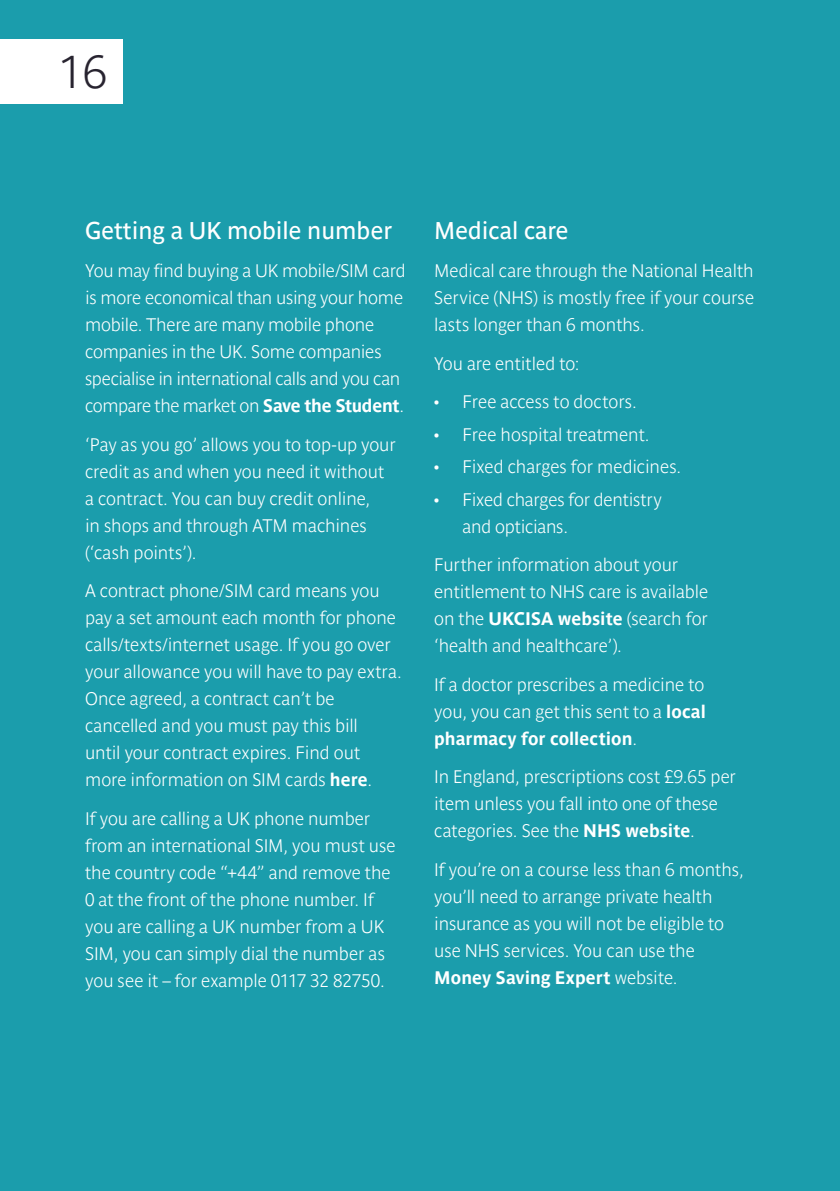
<style>
.page{position:relative;width:840px;height:1191px;background:#fff}
.page>*{position:absolute;margin:0;border:0;box-sizing:border-box;transform-origin:0 0}
.t1{font:700 45.6px "Parisine Pro Clair";color:#282430}
.t2{font:24px "Parisine Pro";color:#fff}
.t3{font:700 18px/27px "Parisine Pro Clair";letter-spacing:-.005em;color:#fff}
.t4{font:700 18px "Parisine Pro";letter-spacing:.005em;color:#fff}
.s1{font-family:"Parisine Pro"}
.s2{font-family:"Parisine Pro Clair"}
</style>
<div class="page">
<div style="left:0;top:0;width:839px;height:1191px;background:#1b9dac"></div>
<div style="left:0;top:39px;width:123px;height:65px;background:#fff"></div>
<h1 class="t1" style="left:59px;top:38px;width:49px">16</h1>
<h2 class="t2" style="left:85px;top:212px;width:308px">Getting a UK mobile number</h2>
<p class="t3" style="left:85px;top:256px;width:322px">You may find buying a UK mobile/SIM card is more economical than using your home mobile. There are many mobile phone companies in the UK. Some companies specialise in international calls and you can compare the market on <span class="s1">Save the Student</span>.</p>
<p class="t3" style="left:85px;top:429px;width:312px">‘Pay as you go’ allows you to top-up your credit as and when you need it without a contract. You can buy credit online,<br>in shops and through ATM machines (‘cash points’).</p>
<p class="t3" style="left:85px;top:575px;width:318px">A contract phone/SIM card means you pay a set amount each month for phone calls/texts/internet usage. If you go over your allowance you will have to pay extra.<br>Once agreed, a contract can’t be cancelled and you must pay this bill<br>until your contract expires. Find out more information on SIM cards <span class="s1">here</span>.</p>
<p class="t3" style="left:85px;top:803px;width:312px">If you are calling a UK phone number from an international SIM, you must use the country code “+44” and remove the 0 at the front of the phone number. If you are calling a UK number from a UK SIM, you can simply dial the number as you see it – for example 0117 32 82750.</p>
<h2 class="t2" style="left:434px;top:212px;width:136px">Medical care</h2>
<p class="t3" style="left:434px;top:256px;width:321px;text-align:justify">Medical care through the National Health Service (NHS) is mostly free if your course lasts longer than 6 months.</p>
<p class="t3" style="left:434px;top:348px;width:147px">You are entitled to:</p>
<p class="t3" style="left:434px;top:386px;width:204px">• Free access to doctors.</p>
<p class="t3" style="left:434px;top:419px;width:217px">• Free hospital treatment.</p>
<p class="t3" style="left:434px;top:452px;width:248px">• Fixed charges for medicines.</p>
<p class="t3" style="left:462px;top:484px;width:200px;text-indent:-28px">• Fixed charges for dentistry and opticians.</p>
<p class="t3" style="left:434px;top:550px;width:275px">Further information about your entitlement to NHS care is available on the <span class="s1">UKCISA website</span> (search for ‘health and healthcare’).</p>
<p class="t3" style="left:434px;top:669px;width:273px">If a doctor prescribes a medicine to you, you can get this sent to a <span class="s1">local</span></p>
<p class="t4" style="left:434px;top:725px;width:204px">pharmacy for collection<span class="s2">.</span></p>
<p class="t3" style="left:434px;top:761px;width:303px">In England, prescriptions cost £9.65 per item unless you fall into one of these categories. See the <span class="s1">NHS website</span>.</p>
<p class="t3" style="left:434px;top:854px;width:311px">If you’re on a course less than 6 months, you’ll need to arrange private health insurance as you will not be eligible to use NHS services. You can use the</p>
<p class="t4" style="left:434px;top:963px;width:245px">Money Saving Expert <span class="s2">website.</span></p>
</div>
